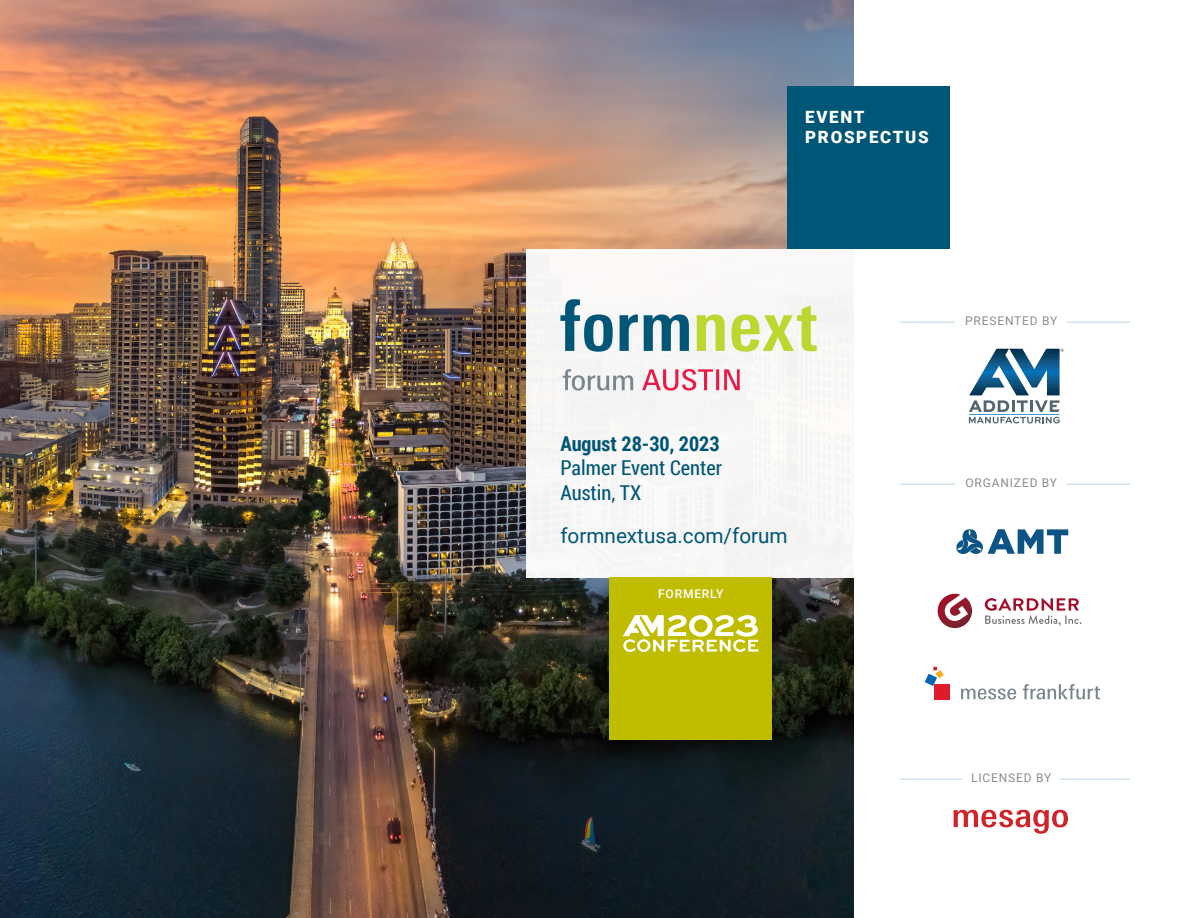
<style>
.page{position:relative;width:1188px;height:918px;background:#fff}
.page>*{position:absolute;margin:0;border:0;box-sizing:border-box;transform-origin:0 0}
.t1{font:20.7px "Roboto";color:#005676}
.t2{font:20.55px "Roboto Condensed";color:#005676}
.t3{font:700 20.55px "Roboto Condensed";color:#005676}
.t4{font:900 16.95px "Roboto";letter-spacing:.1em;color:#fff}
.t5{font:12px "Roboto";letter-spacing:.07em;color:#8a8c8f}
.t6{font:500 12px "Roboto";letter-spacing:.07em;color:#fff}
</style>
<div class="page">
<img style="left:0;top:0;width:854px;height:918px">
<hr style="left:900px;top:779px;width:62px;height:1px;background:#4f91bd">
<hr style="left:1060px;top:779px;width:70px;height:1px;background:#4f91bd">
<svg style="left:954px;top:810px;width:114px;height:24px"></svg>
<hr style="left:900px;top:484px;width:55px;height:1px;background:#4f91bd">
<hr style="left:1067px;top:484px;width:63px;height:1px;background:#4f91bd">
<svg style="left:956px;top:529px;width:112px;height:25px"></svg>
<svg style="left:938px;top:594px;width:34px;height:34px"></svg>
<svg style="left:985px;top:598px;width:97px;height:28px"></svg>
<div style="left:935px;top:684px;width:15px;height:15px;background:#e2192b"></div>
<svg style="left:925px;top:666px;width:19px;height:20px"></svg>
<svg style="left:961px;top:689px;width:55px;height:10px"></svg>
<svg style="left:1023px;top:684px;width:77px;height:15px"></svg>
<div style="left:526px;top:249px;width:329px;height:329px;background:#f7f7f6"></div>
<svg style="left:642px;top:369px;width:98px;height:22px"></svg>
<svg style="left:563px;top:369px;width:70px;height:22px"></svg>
<svg style="left:560px;top:299px;width:53px;height:53px"></svg>
<svg style="left:619px;top:314px;width:19px;height:37px"></svg>
<svg style="left:644px;top:314px;width:45px;height:37px"></svg>
<svg style="left:697px;top:314px;width:28px;height:37px"></svg>
<svg style="left:731px;top:306px;width:86px;height:46px"></svg>
<hr style="left:900px;top:322px;width:55px;height:1px;background:#4f91bd">
<hr style="left:1067px;top:322px;width:63px;height:1px;background:#4f91bd">
<svg style="left:969px;top:349px;width:95px;height:74px"></svg>
<div style="left:787px;top:87px;width:162px;height:162px;background:#005676"></div>
<div style="left:610px;top:578px;width:162px;height:162px;background:#c0bc00"></div>
<svg style="left:623px;top:615px;width:135px;height:37px"></svg>
<p class="t4" style="left:805px;top:105px;width:61px">EVENT</p>
<p class="t4" style="left:805px;top:125px;width:125px">PROSPECTUS</p>
<p class="t3" style="left:560px;top:429px;width:161px">August 28-30, 2023</p>
<p class="t2" style="left:560px;top:454px;width:163px">Palmer Event Center</p>
<p class="t2" style="left:560px;top:478px;width:82px">Austin, TX</p>
<p class="t1" style="left:560px;top:521px;width:229px">formnextusa.com/forum</p>
<p class="t6" style="left:658px;top:586px;width:67px">FORMERLY</p>
<p class="t5" style="left:965px;top:313px;width:94px">PRESENTED BY</p>
<p class="t5" style="left:966px;top:475px;width:93px">ORGANIZED BY</p>
<p class="t5" style="left:971px;top:770px;width:81px">LICENSED BY</p>
</div>
